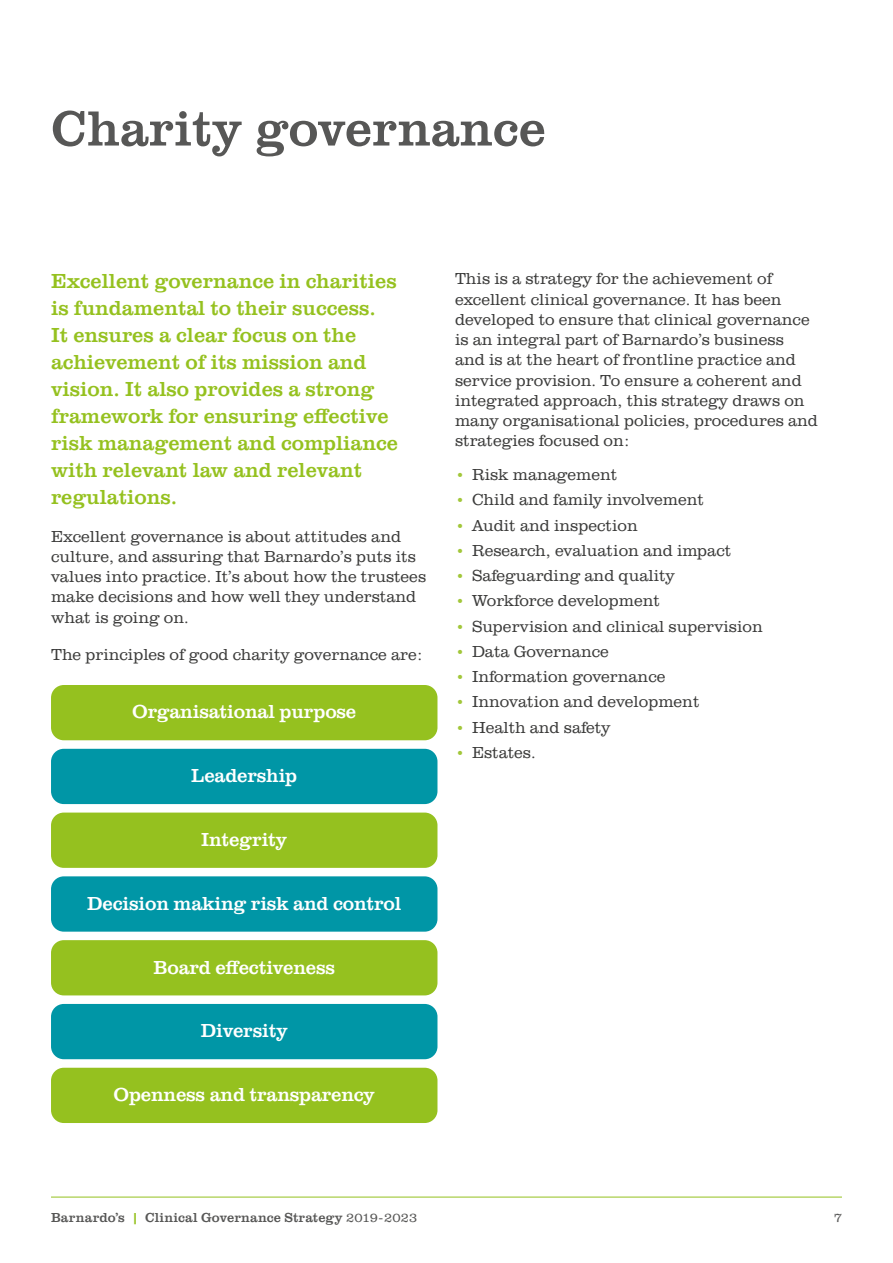
<style>
.page{position:relative;width:893px;height:1263px;background:#fff}
.page>*{position:absolute;margin:0;border:0;box-sizing:border-box;transform-origin:0 0}
.t1{font:51px "URW Clarendon TOT";color:#575756}
.t2{font:21px/27px "URW Clarendon TOT";color:#95c11f}
.t3{font:19.5px "URW Clarendon TOT";letter-spacing:-.01em;color:#fff}
.t4{font:300 16.5px/20.2px "URW Clarendon TOT";color:#3c3c3b}
.t5{font:13.5px "URW Clarendon TOT";letter-spacing:.01em;color:#575756}
.t6{font:300 13.5px "URW Clarendon TOT";color:#575756}
.s1{font-size:15px;color:#a2c73a}
.s2{color:#95c11f}
.s3{font-weight:300}
</style>
<div class="page">
<hr style="left:51px;top:1197px;width:791px;height:1px;background:#95c11f">
<div style="left:51px;top:685px;width:386px;height:55px;background:#95c11f;border-radius:13px"></div>
<div style="left:51px;top:749px;width:386px;height:55px;background:#0096a6;border-radius:13px"></div>
<div style="left:51px;top:812px;width:386px;height:56px;background:#95c11f;border-radius:13px"></div>
<div style="left:51px;top:876px;width:386px;height:56px;background:#0096a6;border-radius:13px"></div>
<div style="left:51px;top:940px;width:386px;height:55px;background:#95c11f;border-radius:13px"></div>
<div style="left:51px;top:1004px;width:386px;height:55px;background:#0096a6;border-radius:13px"></div>
<div style="left:51px;top:1068px;width:386px;height:55px;background:#95c11f;border-radius:13px"></div>
<h1 class="t1" style="left:51px;top:98px;width:496px">Charity governance</h1>
<p class="t2" style="left:51px;top:268px;width:348px">Excellent governance in charities is fundamental to their success.<br>It ensures a clear focus on the achievement of its mission and vision. It also provides a strong framework for ensuring effective risk management and compliance with relevant law and relevant regulations.</p>
<p class="t4" style="left:51px;top:526px;width:377px">Excellent governance is about attitudes and culture, and assuring that Barnardo’s puts its values into practice. It’s about how the trustees make decisions and how well they understand what is going on.</p>
<p class="t4" style="left:51px;top:644px;width:372px">The principles of good charity governance are:</p>
<p class="t3" style="left:132px;top:700px;width:226px">Organisational purpose</p>
<p class="t3" style="left:191px;top:764px;width:108px">Leadership</p>
<p class="t3" style="left:201px;top:828px;width:87px">Integrity</p>
<p class="t3" style="left:87px;top:891px;width:316px">Decision making risk and control</p>
<p class="t3" style="left:154px;top:955px;width:183px">Board effectiveness</p>
<p class="t3" style="left:201px;top:1019px;width:88px">Diversity</p>
<p class="t3" style="left:114px;top:1083px;width:263px">Openness and transparency</p>
<p class="t4" style="left:455px;top:269px;width:364px">This is a strategy for the achievement of excellent clinical governance. It has been developed to ensure that clinical governance is an integral part of Barnardo’s business and is at the heart of frontline practice and service provision. To ensure a coherent and integrated approach, this strategy draws on many organisational policies, procedures and strategies focused on:</p>
<p class="t4" style="left:455px;top:465px;width:164px"><span class="s1">•</span> Risk management</p>
<p class="t4" style="left:455px;top:490px;width:251px"><span class="s1">•</span> Child and family involvement</p>
<p class="t4" style="left:455px;top:515px;width:184px"><span class="s1">•</span> Audit and inspection</p>
<p class="t4" style="left:455px;top:540px;width:278px"><span class="s1">•</span> Research, evaluation and impact</p>
<p class="t4" style="left:455px;top:566px;width:221px"><span class="s1">•</span> Safeguarding and quality</p>
<p class="t4" style="left:455px;top:591px;width:207px"><span class="s1">•</span> Workforce development</p>
<p class="t4" style="left:455px;top:616px;width:309px"><span class="s1">•</span> Supervision and clinical supervision</p>
<p class="t4" style="left:455px;top:641px;width:155px"><span class="s1">•</span> Data Governance</p>
<p class="t4" style="left:455px;top:667px;width:212px"><span class="s1">•</span> Information governance</p>
<p class="t4" style="left:455px;top:692px;width:246px"><span class="s1">•</span> Innovation and development</p>
<p class="t4" style="left:455px;top:717px;width:157px"><span class="s1">•</span> Health and safety</p>
<p class="t4" style="left:455px;top:742px;width:82px"><span class="s1">•</span> Estates.</p>
<p class="t5" style="left:51px;top:1210px;width:368px">Barnardo’s <span class="s2">|</span> Clinical Governance Strategy <span class="s3">2019-2023</span></p>
<p class="t6" style="left:834px;top:1210px;width:10px">7</p>
</div>
